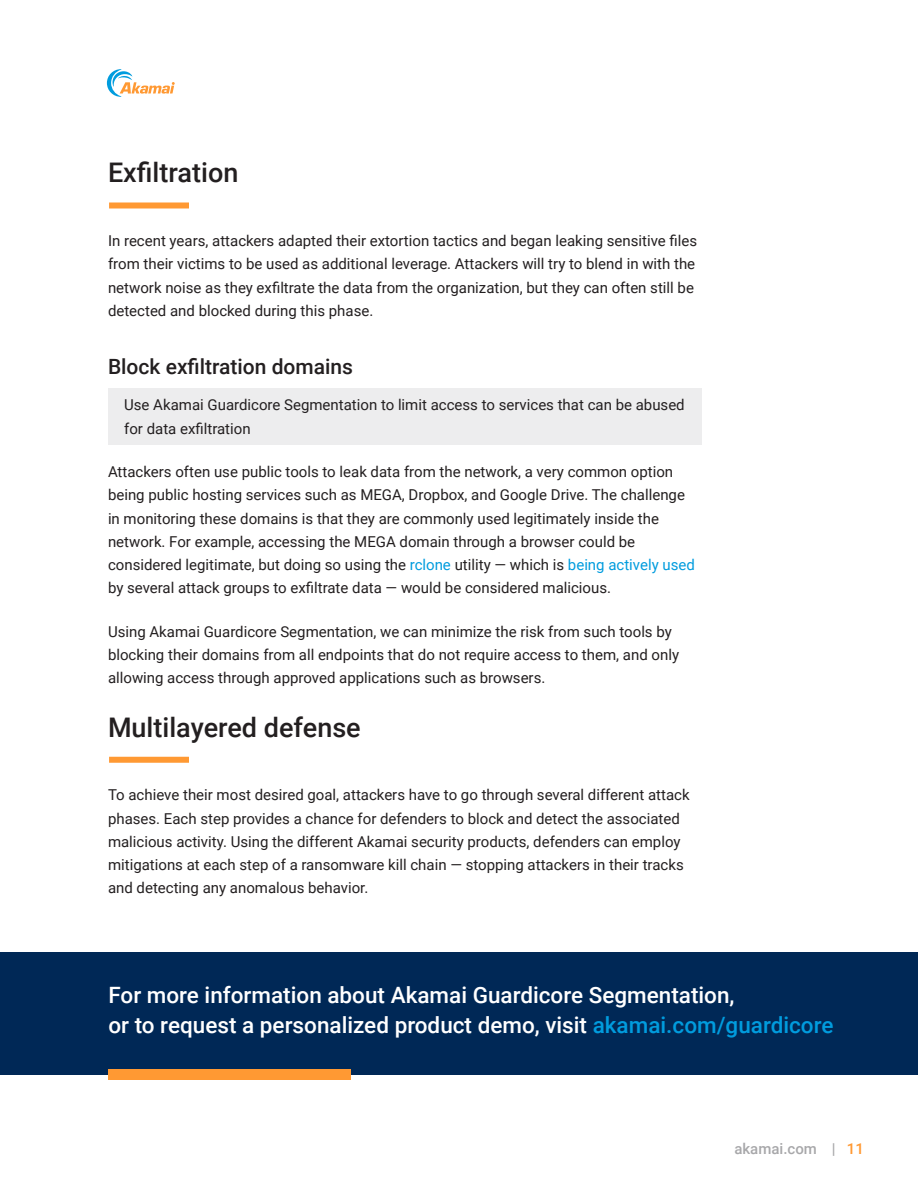
<style>
.page{position:relative;width:918px;height:1188px;background:#fff}
.page>*{position:absolute;margin:0;border:0;box-sizing:border-box;transform-origin:0 0}
.H1_-_Single_Column_Orange_Bar{font:500 27px "Roboto";color:#231f20}
.CTA_H1{font:500 22.5px/30px "Roboto";color:#fff}
.H2_-_Subheading{font:500 21px "Roboto";color:#231f20}
.Body{font:15px/23.2px "Roboto";color:#231f20}
.t1{font:500 15px "Roboto";color:#a8a8aa}
.s1{color:#009cde}
.s2{color:#f93}
</style>
<div class="page">
<svg style="left:107px;top:69px;width:68px;height:28px"></svg>
<div style="left:108px;top:389px;width:594px;height:56px;background:#ededee"></div>
<div style="left:109px;top:202px;width:80px;height:6px;background:#f93"></div>
<div style="left:109px;top:757px;width:80px;height:6px;background:#f93"></div>
<div style="left:0;top:953px;width:918px;height:122px;background:#002856"></div>
<div style="left:108px;top:1069px;width:243px;height:11px;background:#f93"></div>
<p class="H1_-_Single_Column_Orange_Bar" style="left:108px;top:154px;width:132px">Exfiltration</p>
<p class="Body" style="left:108px;top:228px;width:591px">In recent years, attackers adapted their extortion tactics and began leaking sensitive files from their victims to be used as additional leverage. Attackers will try to blend in with the network noise as they exfiltrate the data from the organization, but they can often still be detected and blocked during this phase.</p>
<p class="H2_-_Subheading" style="left:108px;top:351px;width:247px">Block exfiltration domains</p>
<p class="Body" style="left:124px;top:393px;width:562px">Use Akamai Guardicore Segmentation to limit access to services that can be abused for data exfiltration</p>
<p class="Body" style="left:108px;top:459px;width:588px">Attackers often use public tools to leak data from the network, a very common option being public hosting services such as MEGA, Dropbox, and Google Drive. The challenge in monitoring these domains is that they are commonly used legitimately inside the network. For example, accessing the MEGA domain through a browser could be considered legitimate, but doing so using the <span class="s1">rclone</span> utility — which is <span class="s1">being actively used </span>by several attack groups to exfiltrate data — would be considered malicious.</p>
<p class="Body" style="left:108px;top:619px;width:573px">Using Akamai Guardicore Segmentation, we can minimize the risk from such tools by blocking their domains from all endpoints that do not require access to them, and only allowing access through approved applications such as browsers.</p>
<p class="H1_-_Single_Column_Orange_Bar" style="left:108px;top:708px;width:254px">Multilayered defense</p>
<p class="Body" style="left:108px;top:783px;width:583px">To achieve their most desired goal, attackers have to go through several different attack phases. Each step provides a chance for defenders to block and detect the associated malicious activity. Using the different Akamai security products, defenders can employ mitigations at each step of a ransomware kill chain — stopping attackers in their tracks and detecting any anomalous behavior.</p>
<p class="CTA_H1" style="left:108px;top:979px;width:727px">For more information about Akamai Guardicore Segmentation,<br>or to request a personalized product demo, visit <span class="s1">akamai.com/guardicore</span></p>
<p class="t1" style="left:734px;top:1139px;width:131px">akamai.com | <span class="s2">11</span></p>
</div>
